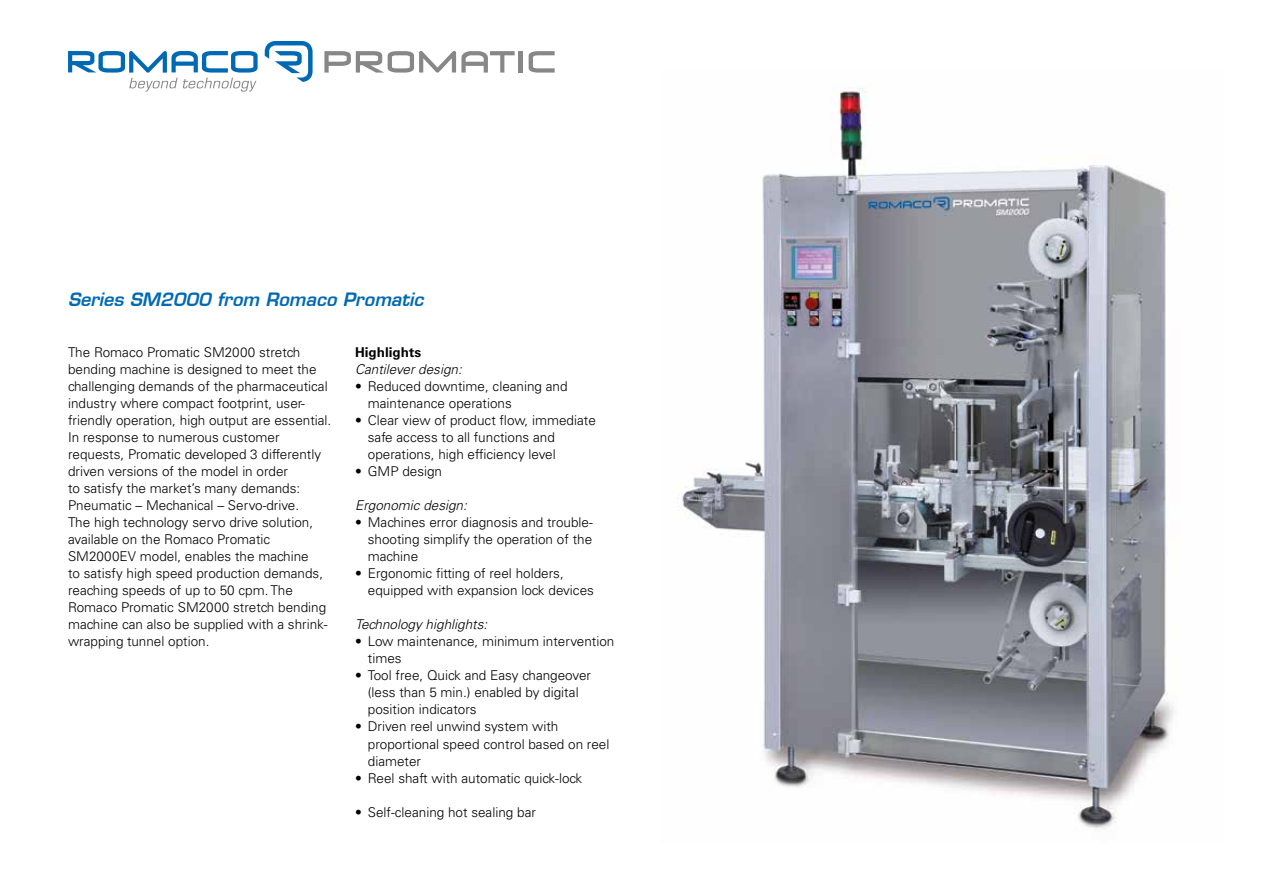
<style>
.page{position:relative;width:1263px;height:893px;background:#fff}
.page>*{position:absolute;margin:0;border:0;box-sizing:border-box;transform-origin:0 0}
.t1{font:italic 600 18px "Eurostile LT";color:#0069b4}
.t2{font:300 13.5px/17px "Univers LT Std";color:#000}
.t3{font:italic 300 13.5px "Univers LT Std";color:#000}
.t4{font:700 13.5px "Univers LT Std";color:#000}
</style>
<div class="page">
<svg style="left:265px;top:41px;width:48px;height:41px"></svg>
<hr style="left:519px;top:51px;width:4px;height:22px;background:#878787">
<svg style="left:529px;top:51px;width:26px;height:22px"></svg>
<svg style="left:324px;top:51px;width:191px;height:22px"></svg>
<svg style="left:68px;top:51px;width:190px;height:41px"></svg>
<img style="left:682px;top:87px;width:492px;height:743px">
<h1 class="t1" style="left:68px;top:288px;width:357px">Series SM2000 from Romaco Promatic</h1>
<p class="t2" style="left:68px;top:344px;width:265px">The Romaco Promatic SM2000 stretch bending machine is designed to meet the challenging demands of the pharmaceutical industry where compact footprint, user&shy;friendly operation, high output are essential.<br>In response to numerous customer requests, Promatic developed 3 differently driven versions of the model in order<br>to satisfy the market’s many demands:<br>Pneumatic – Mechanical – Servo-drive.<br>The high technology servo drive solution, available on the Romaco Promatic SM2000EV model, enables the machine<br>to satisfy high speed production demands, reaching speeds of up to 50 cpm. The Romaco Promatic SM2000 stretch bending machine can also be supplied with a shrink&shy;wrapping tunnel option.</p>
<p class="t4" style="left:355px;top:345px;width:68px">Highlights</p>
<p class="t3" style="left:355px;top:361px;width:108px">Cantilever design:</p>
<p class="t2" style="left:368px;top:378px;width:201px;text-indent:-13px">• Reduced downtime, cleaning and maintenance operations</p>
<p class="t2" style="left:368px;top:412px;width:230px;text-indent:-13px">• Clear view of product flow, immediate safe access to all functions and operations, high efficiency level</p>
<p class="t2" style="left:355px;top:463px;width:89px">• GMP design</p>
<p class="t3" style="left:355px;top:497px;width:113px">Ergonomic design:</p>
<p class="t2" style="left:368px;top:514px;width:226px;text-align:justify;text-indent:-13px">• Machines error diagnosis and trouble&shy;shooting simplify the operation of the machine</p>
<p class="t2" style="left:368px;top:565px;width:228px;text-indent:-13px">• Ergonomic fitting of reel holders, equipped with expansion lock devices</p>
<p class="t3" style="left:355px;top:616px;width:134px">Technology highlights:</p>
<p class="t2" style="left:368px;top:633px;width:248px;text-indent:-13px">• Low maintenance, minimum intervention times</p>
<p class="t2" style="left:368px;top:667px;width:225px;text-indent:-13px">• Tool free, Quick and Easy changeover (less than 5 min.) enabled by digital position indicators</p>
<p class="t2" style="left:368px;top:718px;width:243px;text-indent:-13px">• Driven reel unwind system with proportional speed control based on reel diameter</p>
<p class="t2" style="left:355px;top:769px;width:229px">• Reel shaft with automatic quick-lock</p>
<p class="t2" style="left:355px;top:803px;width:182px">• Self-cleaning hot sealing bar</p>
</div>
